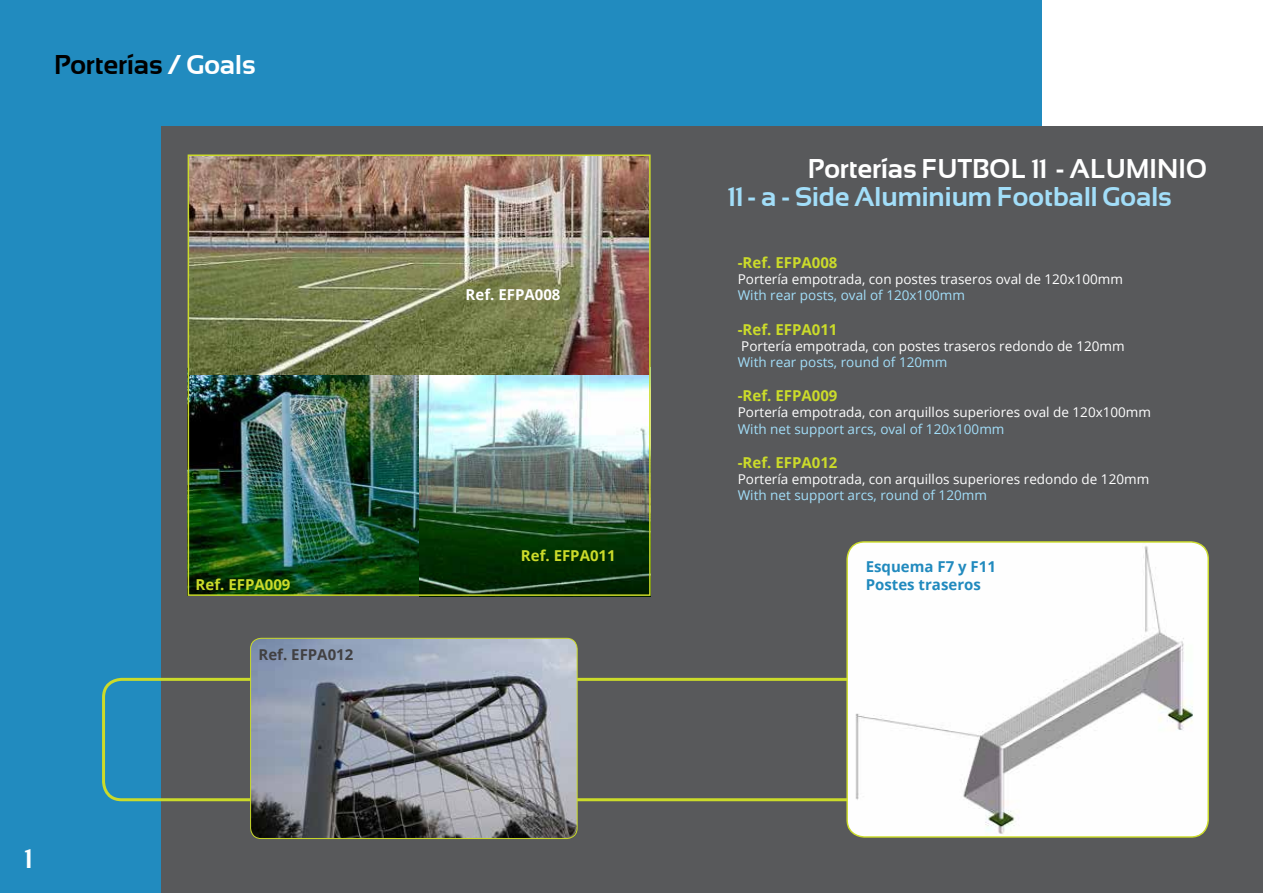
<style>
.page{position:relative;width:1263px;height:893px;background:#fff}
.page>*{position:absolute;margin:0;border:0;box-sizing:border-box;transform-origin:0 0}
.t1{font:700 27px "Sansation";color:#a2def9}
.t2{font:700 27px "Sansation";color:#fff}
.t3{font:700 27px "Sansation";color:#000}
.t4{font:700 15px "Open Sans";color:#cbdb2a}
.t5{font:700 15px/18px "Open Sans";color:#218abe}
.t6{font:700 15px "Open Sans";color:#414042}
.t7{font:700 15px "Open Sans";color:#fff}
.t8{font:13.5px "Open Sans";color:#fff}
.t9{font:13.5px "Open Sans";color:#a2def9}
.s1{color:#fff}
</style>
<div class="page">
<div style="left:0;top:0;width:1041px;height:893px;background:#218bbf"></div>
<div style="left:162px;top:127px;width:1101px;height:766px;background:#58595b"></div>
<div style="left:102px;top:678px;width:943px;height:123px;border:3px solid #cbdb2a;border-radius:18px"></div>
<img style="left:251px;top:638px;width:325px;height:200px">
<div style="left:250px;top:638px;width:328px;height:201px;border:1px solid #cbdb2a;border-radius:11px"></div>
<img style="left:848px;top:543px;width:360px;height:293px">
<div style="left:846px;top:541px;width:363px;height:297px;border:1px solid #cbdb2a;border-radius:17px"></div>
<img style="left:191px;top:374px;width:228px;height:219px">
<img style="left:419px;top:374px;width:229px;height:219px">
<img style="left:191px;top:157px;width:457px;height:217px">
<div style="left:188px;top:154px;width:463px;height:442px;border:2px solid #cbdb2a"></div>
<h1 class="t3" style="left:54px;top:49px;width:203px">Porterías <span class="s1">/ Goals</span></h1>
<h1 class="t2" style="left:24px;top:843px;width:9px">1</h1>
<p class="t4" style="left:196px;top:574px;width:96px">Ref. EFPA009</p>
<p class="t6" style="left:258px;top:644px;width:96px">Ref. EFPA012</p>
<p class="t7" style="left:466px;top:284px;width:96px">Ref. EFPA008</p>
<p class="t4" style="left:521px;top:545px;width:96px">Ref. EFPA011</p>
<h1 class="t2" style="left:808px;top:153px;width:401px">Porterías FUTBOL 11 - ALUMINIO</h1>
<h1 class="t1" style="left:727px;top:181px;width:446px">11 - a - Side Aluminium Football Goals</h1>
<p class="t4" style="left:738px;top:252px;width:101px">-Ref. EFPA008</p>
<p class="t8" style="left:738px;top:270px;width:387px">Portería empotrada, con postes traseros oval de 120x100mm</p>
<p class="t9" style="left:738px;top:286px;width:229px">With rear posts, oval of 120x100mm</p>
<p class="t4" style="left:738px;top:319px;width:101px">-Ref. EFPA011</p>
<p class="t8" style="left:741px;top:337px;width:385px">Portería empotrada, con postes traseros redondo de 120mm</p>
<p class="t9" style="left:738px;top:353px;width:211px">With rear posts, round of 120mm</p>
<p class="t4" style="left:738px;top:385px;width:101px">-Ref. EFPA009</p>
<p class="t8" style="left:738px;top:403px;width:415px">Portería empotrada, con arquillos superiores oval de 120x100mm</p>
<p class="t9" style="left:738px;top:419px;width:268px">With net support arcs, oval of 120x100mm</p>
<p class="t4" style="left:738px;top:452px;width:101px">-Ref. EFPA012</p>
<p class="t8" style="left:738px;top:470px;width:413px">Portería empotrada, con arquillos superiores redondo de 120mm</p>
<p class="t9" style="left:738px;top:486px;width:251px">With net support arcs, round of 120mm</p>
<p class="t5" style="left:866px;top:557px;width:132px">Esquema F7 y F11<br>Postes traseros</p>
</div>
